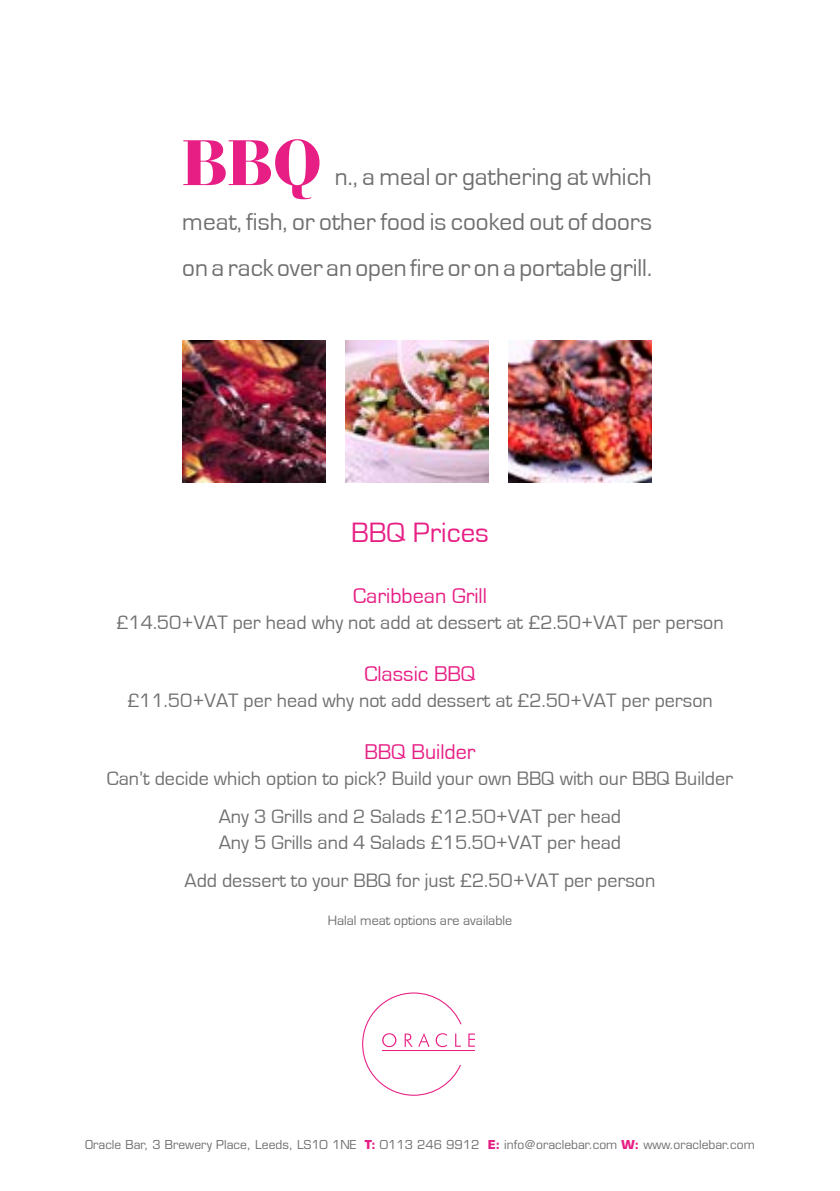
<style>
.page{position:relative;width:840px;height:1191px;background:#fff}
.page>*{position:absolute;margin:0;border:0;box-sizing:border-box;transform-origin:0 0}
.t1{font:900 67.2px "Bauer Bodoni BT";color:#e71f85}
.t2{font:28.8px "Eurostile";color:#e71f85}
.t3{font:25.2px/45.4px "Eurostile";color:#706f6f;text-align:justify}
.t4{font:22px "Eurostile";color:#e71f85}
.t5{font:20px/38px "Eurostile";color:#706f6f;text-align:center}
.t6{font:14px "Eurostile";color:#706f6f}
.t7{font:12px "Eurostile";color:#706f6f}
.s1{font-weight:700;color:#e71f85}
</style>
<div class="page">
<img style="left:182px;top:340px;width:143px;height:143px">
<img style="left:345px;top:340px;width:143px;height:143px">
<img style="left:508px;top:340px;width:143px;height:143px">
<svg style="left:362px;top:992px;width:99px;height:103px"></svg>
<svg style="left:468px;top:1033px;width:6px;height:13px"></svg>
<hr style="left:382px;top:1050px;width:92px;height:1px;background:#e71f85">
<h1 class="t1" style="left:182px;top:120px;width:141px">BBQ</h1>
<p class="t3" style="left:182px;top:155px;width:471px;text-indent:152px">n., a meal or gathering at which meat, fish, or other food is cooked out of doors on a rack over an open fire or on a portable grill.</p>
<h2 class="t2" style="left:351px;top:517px;width:139px">BBQ Prices</h2>
<p class="t4" style="left:353px;top:583px;width:135px">Caribbean Grill</p>
<p class="t5" style="left:116px;top:603px;width:608px">£14.50+VAT per head why not add at dessert at £2.50+VAT per person</p>
<p class="t4" style="left:364px;top:661px;width:113px">Classic BBQ</p>
<p class="t5" style="left:127px;top:681px;width:587px">£11.50+VAT per head why not add dessert at £2.50+VAT per person</p>
<p class="t4" style="left:364px;top:739px;width:113px">BBQ Builder</p>
<p class="t5" style="left:107px;top:759px;width:627px">Can’t decide which option to pick? Build your own BBQ with our BBQ Builder<br>Any 3 Grills and 2 Salads £12.50+VAT per head</p>
<p class="t5" style="left:184px;top:823px;width:472px">Any 5 Grills and 4 Salads £15.50+VAT per head<br>Add dessert to your BBQ for just £2.50+VAT per person</p>
<p class="t6" style="left:327px;top:912px;width:186px">Halal meat options are available</p>
<p class="t7" style="left:85px;top:1137px;width:670px">Oracle Bar, 3 Brewery Place, Leeds, LS10 1NE <span class="s1">T:</span> 0113 246 9912 <span class="s1">E:</span> info@oraclebar.com <span class="s1">W:</span> www.oraclebar.com</p>
</div>
